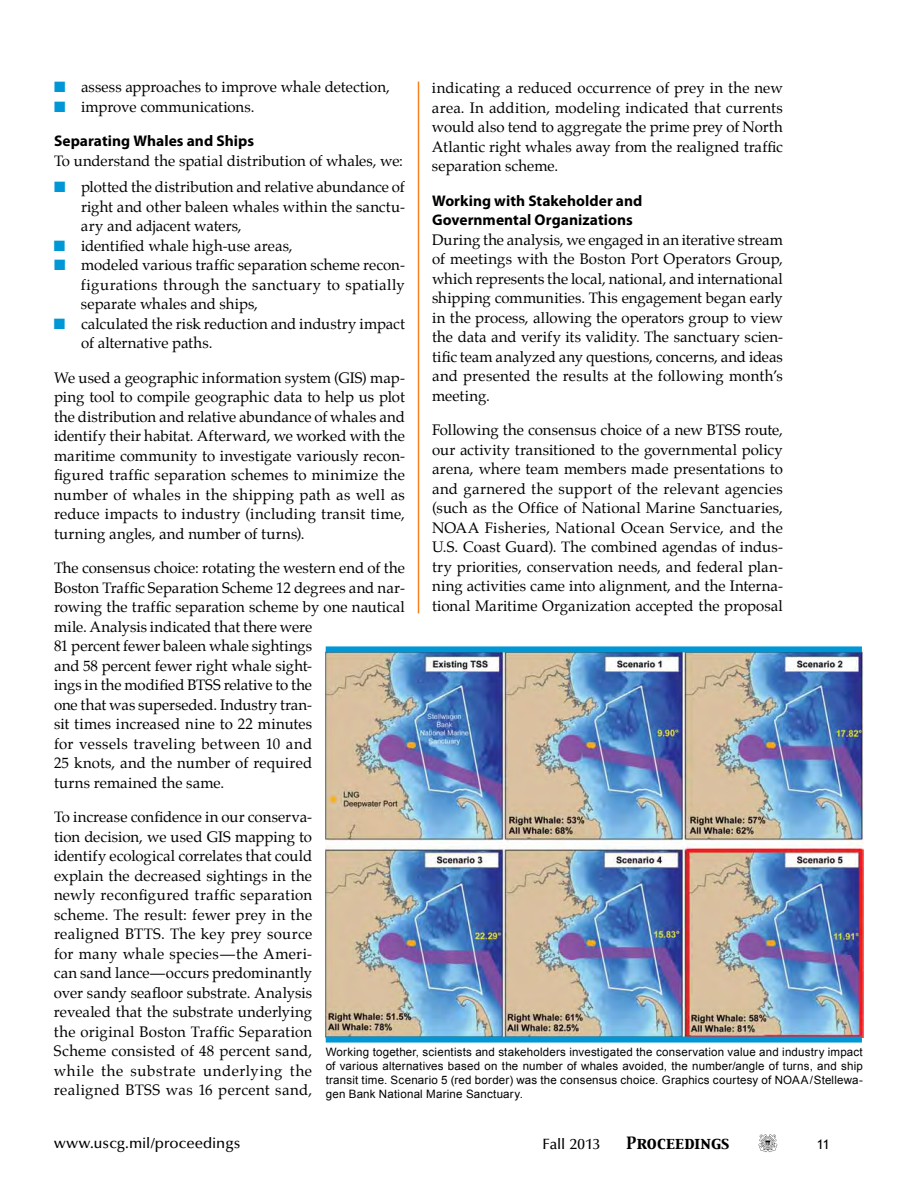
<style>
.page{position:relative;width:918px;height:1188px;background:#fff}
.page>*{position:absolute;margin:0;border:0;box-sizing:border-box;transform-origin:0 0}
.t1{font:700 15.45px/19.5px "Myriad Pro";color:#000}
.t2{font:15px/19.5px "Palatino";letter-spacing:.005em;color:#000;text-align:justify}
.t3{font:500 15px "Optima LT Std";color:#000}
.t4{font:15px "Capitals";letter-spacing:.02em;color:#000}
.t5{font:13.5px "Trebuchet MS";color:#000}
.t6{font:11.55px/13.8px "Arial";letter-spacing:.015em;color:#000;text-align:justify}
.s1{color:#0097d6}
</style>
<div class="page">
<svg style="left:758px;top:1134px;width:20px;height:18px"></svg>
<hr style="left:418px;top:82px;width:1px;height:531px;background:#f58220">
<img style="left:326px;top:649px;width:538px;height:388px">
<div style="left:326px;top:646px;width:536px;height:6px;background:#0097d6"></div>
<div style="left:326px;top:1037px;width:536px;height:6px;background:#0097d6"></div>
<p class="t2" style="left:54px;top:79px;width:337px"><span class="s1">■</span> assess approaches to improve whale detection,</p>
<p class="t2" style="left:54px;top:98px;width:202px"><span class="s1">■</span> improve communications.</p>
<p class="t1" style="left:54px;top:131px;width:202px">Separating Whales and Ships</p>
<p class="t2" style="left:54px;top:152px;width:350px">To understand the spatial distribution of whales, we:</p>
<p class="t2" style="left:81px;top:179px;width:326px;text-indent:-27px"><span class="s1">■</span> plotted the distribution and relative abundance of right and other baleen whales within the sanctu&shy;ary and adjacent waters,</p>
<p class="t2" style="left:54px;top:237px;width:240px"><span class="s1">■</span> identified whale high-use areas,</p>
<p class="t2" style="left:81px;top:257px;width:325px;text-indent:-27px"><span class="s1">■</span> modeled various traffic separation scheme recon&shy;figurations through the sanctuary to spatially separate whales and ships,</p>
<p class="t2" style="left:81px;top:315px;width:325px;text-indent:-27px"><span class="s1">■</span> calculated the risk reduction and industry impact of alternative paths.</p>
<p class="t2" style="left:54px;top:369px;width:353px">We used a geographic information system (GIS) map&shy;ping tool to compile geographic data to help us plot the distribution and relative abundance of whales and identify their habitat. Afterward, we worked with the maritime community to investigate variously recon&shy;figured traffic separation schemes to minimize the number of whales in the shipping path as well as reduce impacts to industry (including transit time, turning angles, and number of turns).</p>
<p class="t2" style="left:54px;top:560px;width:352px;text-align:left">The consensus choice: rotating the western end of the Boston Traffic Separation Scheme 12 degrees and nar&shy;rowing the traffic separation scheme by one nautical mile. Analysis indicated that there were<br>81 percent fewer baleen whale sightings<br>and 58 percent fewer right whale sight-<br>ings in the modified BTSS relative to the<br>one that was superseded. Industry tran-<br>sit times increased nine to 22 minutes<br>for vessels traveling between 10 and<br>25 knots, and the number of required<br>turns remained the same.</p>
<p class="t2" style="left:54px;top:809px;width:260px">To increase confidence in our conserva&shy;tion decision, we used GIS mapping to identify ecological correlates that could explain the decreased sightings in the newly reconfigured traffic separation scheme. The result: fewer prey in the realigned BTTS. The key prey source for many whale species—the Ameri&shy;can sand lance—occurs predominantly over sandy seafloor substrate. Analysis revealed that the substrate underlying the original Boston Traffic Separation Scheme consisted of 48 percent sand, while the substrate underlying the realigned BTSS was 16 percent sand,</p>
<p class="t2" style="left:432px;top:80px;width:352px">indicating a reduced occurrence of prey in the new area. In addition, modeling indicated that currents would also tend to aggregate the prime prey of North Atlantic right whales away from the realigned traffic separation scheme.</p>
<p class="t1" style="left:432px;top:190px;width:212px">Working with Stakeholder and<br>Governmental Organizations</p>
<p class="t2" style="left:432px;top:231px;width:353px">During the analysis, we engaged in an iterative stream of meetings with the Boston Port Operators Group, which represents the local, national, and international shipping communities. This engagement began early in the process, allowing the operators group to view the data and verify its validity. The sanctuary scien&shy;tific team analyzed any questions, concerns, and ideas and presented the results at the following month’s meeting.</p>
<p class="t2" style="left:432px;top:422px;width:353px">Following the consensus choice of a new BTSS route, our activity transitioned to the governmental policy arena, where team members made presentations to and garnered the support of the relevant agencies (such as the Office of National Marine Sanctuaries, NOAA Fisheries, National Ocean Service, and the U.S. Coast Guard). The combined agendas of indus&shy;try priorities, conservation needs, and federal plan&shy;ning activities came into alignment, and the Interna&shy;tional Maritime Organization accepted the proposal</p>
<p class="t6" style="left:326px;top:1046px;width:539px">Working together, scientists and stakeholders investigated the conservation value and industry impact of various alternatives based on the number of whales avoided, the number/angle of turns, and ship transit time. Scenario 5 (red border) was the consensus choice. Graphics courtesy of NOAA/Stellewa&shy;gen Bank National Marine Sanctuary.</p>
<p class="t3" style="left:54px;top:1135px;width:188px">www.uscg.mil/proceedings</p>
<p class="t3" style="left:543px;top:1136px;width:59px">Fall 2013</p>
<p class="t4" style="left:626px;top:1133px;width:105px">Proceedings</p>
<p class="t5" style="left:817px;top:1136px;width:15px">11</p>
</div>
